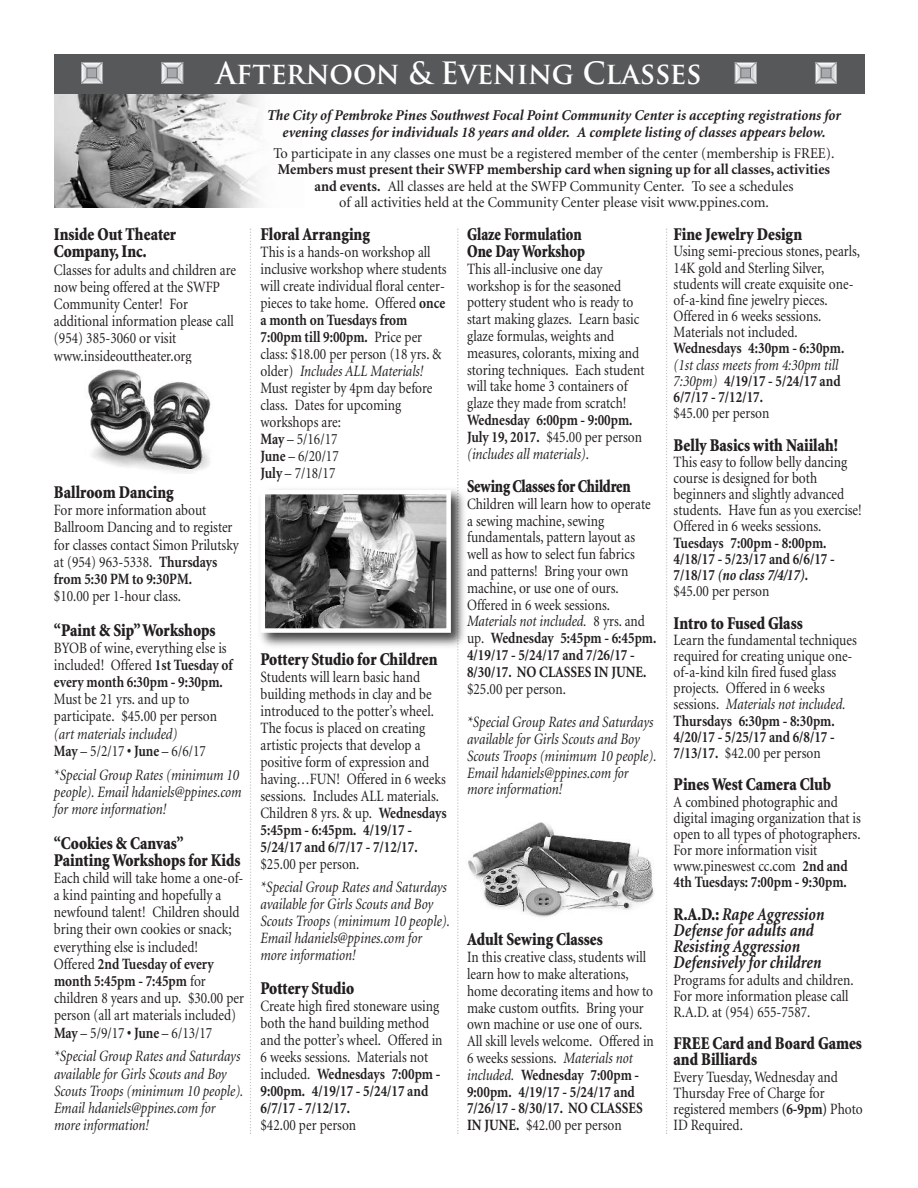
<style>
.page{position:relative;width:918px;height:1188px;background:#fff}
.page>*{position:absolute;margin:0;border:0;box-sizing:border-box;transform-origin:0 0}
.t1{font:700 30px "Trajan Pro";color:#fff;scale:.95 1}
.t2{font:900 18px/17.2px "Minion";color:#231f20;scale:.85 1}
.t3{font:italic 700 18px/16.2px "Minion";color:#231f20;scale:.85 1}
.t4{font:900 18px/16.8px "Minion";color:#231f20;scale:.8 1}
.t5{font:15.75px/17px "Minion";color:#231f20;scale:.85 1}
.t6{font:italic 15.75px/17.2px "Minion";color:#231f20;scale:.85 1}
.t7{font:700 15.75px/16.2px "Minion";color:#231f20;scale:.85 1}
.t8{font:15px/16.5px "Minion";color:#231f20;text-align:center;scale:.95 1}
.t9{font:italic 700 15px/16.5px "Minion";color:#231f20;text-align:center;scale:.95 1}
.s1{font-weight:700}
.s2{font-weight:700;font-style:normal}
.s3{font-style:normal}
.s4{font-style:italic}
.s5{font-weight:400}
.s6{font-weight:400;font-style:italic}
.s7{font-weight:900;font-style:normal}
</style>
<div class="page">
<img style="left:54px;top:93px;width:251px;height:114px">
<div style="left:54px;top:54px;width:810px;height:39px;background:#57585a"></div>
<svg style="left:734px;top:62px;width:23px;height:22px"></svg>
<svg style="left:815px;top:62px;width:22px;height:22px"></svg>
<svg style="left:81px;top:62px;width:22px;height:22px"></svg>
<svg style="left:161px;top:62px;width:23px;height:22px"></svg>
<svg style="left:250px;top:229px;width:1px;height:905px"></svg>
<svg style="left:457px;top:229px;width:2px;height:905px"></svg>
<svg style="left:666px;top:229px;width:1px;height:905px"></svg>
<img style="left:260px;top:484px;width:205px;height:168px">
<img style="left:266px;top:495px;width:180px;height:133px">
<div style="left:261px;top:490px;width:190px;height:143px;border:4px solid #fff"></div>
<img style="left:88px;top:369px;width:123px;height:104px">
<img style="left:468px;top:822px;width:186px;height:95px">
<h1 class="t1" style="left:216px;top:56px;width:512px">Afternoon &amp; Evening Classes</h1>
<p class="t2" style="left:54px;top:227px;width:145px">Inside Out Theater<br>Company, Inc.</p>
<p class="t5" style="left:54px;top:262px;width:216px">Classes for adults and children are now being offered at the SWFP<br>Community Center! For additional information please call (954) 385-3060 or visit www.insideouttheater.org</p>
<p class="t2" style="left:54px;top:485px;width:142px">Ballroom Dancing</p>
<p class="t5" style="left:54px;top:503px;width:219px">For more information about<br>Ballroom Dancing and to register for classes contact Simon Prilutsky at (954) 963-5338. <span class="s1">Thursdays from 5:30 PM to 9:30PM.</span></p>
<p class="t5" style="left:54px;top:589px;width:151px">$10.00 per 1-hour class.</p>
<p class="t2" style="left:54px;top:622px;width:192px">“Paint &amp; Sip”Workshops</p>
<p class="t5" style="left:54px;top:640px;width:212px">BYOB of wine, everything else is included! Offered <span class="s1">1st Tuesday of every month 6:30pm - 9:30pm.</span></p>
<p class="t5" style="left:54px;top:692px;width:193px">Must be 21 yrs. and up to participate. $45.00 per person</p>
<p class="t6" style="left:54px;top:726px;width:180px">(art materials included)<br><span class="s2">May</span> <span class="s3">– 5/2/17</span> <span class="s2">• June</span> <span class="s3">– 6/6/17</span></p>
<p class="t6" style="left:54px;top:767px;width:222px">*Special Group Rates (minimum 10 people). Email hdaniels@ppines.com for more information!</p>
<p class="t2" style="left:54px;top:835px;width:221px">“Cookies &amp; Canvas”<br>Painting Workshops for Kids</p>
<p class="t5" style="left:54px;top:870px;width:225px">Each child will take home a one-of&shy;a kind painting and hopefully a newfound talent! Children should bring their own cookies or snack; everything else is included!<br>Offered <span class="s1">2nd Tuesday of every month 5:45pm - 7:45pm</span> for children 8 years and up. $30.00 per person (all art materials included)<br><span class="s1">May</span> – 5/9/17 <span class="s1">• June</span> – 6/13/17</p>
<p class="t6" style="left:54px;top:1049px;width:224px">*Special Group Rates and Saturdays available for Girls Scouts and Boy<br>Scouts Troops (minimum 10 people).<br>Email hdaniels@ppines.com for more information!</p>
<p class="t9" style="left:267px;top:108px;width:606px">The City of Pembroke Pines Southwest Focal Point Community Center is accepting registrations for evening classes for individuals 18 years and older. A complete listing of classes appears below.</p>
<p class="t8" style="left:274px;top:146px;width:592px">To participate in any classes one must be a registered member of the center (membership is FREE).</p>
<p class="t8" style="left:278px;top:162px;width:583px"><span class="s1">Members must present their SWFP membership card when signing up for all classes, activities and events.</span> All classes are held at the SWFP Community Center. To see a schedules<br>of all activities held at the Community Center please visit www.ppines.com.</p>
<p class="t2" style="left:261px;top:227px;width:130px">Floral Arranging</p>
<p class="t5" style="left:261px;top:245px;width:221px">This is a hands-on workshop all inclusive workshop where students will create individual floral center&shy;pieces to take home. Offered <span class="s1">once a month on Tuesdays from<br>7:00pm till 9:00pm.</span> Price per class: $18.00 per person (18 yrs. &amp; older) <span class="s4">Includes ALL Materials!<br></span>Must register by 4pm day before class. Dates for upcoming workshops are:<br><span class="s1">May</span> – 5/16/17<br><span class="s1">June</span> – 6/20/17<br><span class="s1">July</span> – 7/18/17</p>
<p class="t2" style="left:261px;top:652px;width:210px">Pottery Studio for Children</p>
<p class="t5" style="left:261px;top:670px;width:221px">Students will learn basic hand building methods in clay and be introduced to the potter’s wheel.<br>The focus is placed on creating artistic projects that develop a positive form of expression and having…FUN! Offered in 6 weeks sessions. Includes ALL materials.<br>Children 8 yrs. &amp; up. <span class="s1">Wednesdays<br>5:45pm - 6:45pm. 4/19/17 -<br>5/24/17 and 6/7/17 - 7/12/17.</span></p>
<p class="t5" style="left:261px;top:857px;width:118px">$25.00 per person.</p>
<p class="t6" style="left:261px;top:880px;width:224px">*Special Group Rates and Saturdays available for Girls Scouts and Boy<br>Scouts Troops (minimum 10 people).<br>Email hdaniels@ppines.com for more information!</p>
<p class="t2" style="left:261px;top:981px;width:112px">Pottery Studio</p>
<p class="t5" style="left:261px;top:999px;width:216px">Create high fired stoneware using both the hand building method and the potter’s wheel. Offered in<br>6 weeks sessions. Materials not included. <span class="s1">Wednesdays 7:00pm -<br>9:00pm. 4/19/17 - 5/24/17 and<br>6/7/17 - 7/12/17.</span></p>
<p class="t5" style="left:261px;top:1118px;width:114px">$42.00 per person</p>
<p class="t4" style="left:467px;top:227px;width:149px">Glaze Formulation<br>One Day Workshop</p>
<p class="t5" style="left:467px;top:262px;width:210px">This all-inclusive one day workshop is for the seasoned pottery student who is ready to start making glazes. Learn basic glaze formulas, weights and measures, colorants, mixing and storing techniques. Each student will take home 3 containers of glaze they made from scratch!</p>
<p class="t7" style="left:467px;top:413px;width:207px;line-height:16.8px">Wednesday 6:00pm - 9:00pm.<br>July 19, 2017. <span class="s5">$45.00 per person </span><span class="s6">(includes all materials)</span><span class="s5">.</span></p>
<p class="t4" style="left:467px;top:479px;width:206px">Sewing Classes for Children</p>
<p class="t5" style="left:467px;top:497px;width:224px">Children will learn how to operate a sewing machine, sewing fundamentals, pattern layout as well as how to select fun fabrics and patterns! Bring your own machine, or use one of ours.<br>Offered in 6 week sessions.<br><span class="s4">Materials not included.</span> 8 yrs. and up. <span class="s1">Wednesday 5:45pm - 6:45pm.<br>4/19/17 - 5/24/17 and 7/26/17 -<br>8/30/17. NO CLASSES IN JUNE.</span></p>
<p class="t5" style="left:467px;top:681px;width:118px">$25.00 per person.</p>
<p class="t6" style="left:467px;top:715px;width:224px;line-height:16.8px">*Special Group Rates and Saturdays available for Girls Scouts and Boy<br>Scouts Troops (minimum 10 people).<br>Email hdaniels@ppines.com for more information!</p>
<p class="t2" style="left:467px;top:932px;width:161px">Adult Sewing Classes</p>
<p class="t5" style="left:467px;top:950px;width:221px">In this creative class, students will learn how to make alterations, home decorating items and how to make custom outfits. Bring your own machine or use one of ours.<br>All skill levels welcome. Offered in<br>6 weeks sessions. <span class="s4">Materials not included.</span> <span class="s1">Wednesday 7:00pm -<br>9:00pm. 4/19/17 - 5/24/17 and<br>7/26/17 - 8/30/17. NO CLASSES<br>IN JUNE.</span> $42.00 per person</p>
<p class="t2" style="left:674px;top:227px;width:153px">Fine Jewelry Design</p>
<p class="t5" style="left:674px;top:245px;width:221px;line-height:16.2px">Using semi-precious stones, pearls,<br>14K gold and Sterling Silver, students will create exquisite one&shy;of-a-kind fine jewelry pieces.<br>Offered in 6 weeks sessions.<br>Materials not included.</p>
<p class="t7" style="left:674px;top:342px;width:202px">Wednesdays 4:30pm - 6:30pm.</p>
<p class="t6" style="left:674px;top:358px;width:198px;line-height:16.2px">(1st class meets from 4:30pm till<br>7:30pm) <span class="s2">4/19/17 - 5/24/17 and<br>6/7/17 - 7/12/17.</span></p>
<p class="t5" style="left:674px;top:406px;width:114px">$45.00 per person</p>
<p class="t2" style="left:674px;top:437px;width:195px">Belly Basics with Naiilah!</p>
<p class="t5" style="left:674px;top:455px;width:223px;line-height:16.2px">This easy to follow belly dancing course is designed for both beginners and slightly advanced students. Have fun as you exercise!<br>Offered in 6 weeks sessions.</p>
<p class="t7" style="left:674px;top:536px;width:191px">Tuesdays 7:00pm - 8:00pm.<br>4/18/17 - 5/23/17 and 6/6/17 -<br>7/18/17 <span class="s4">(no class 7/4/17)</span>. <span class="s5">$45.00 per person</span></p>
<p class="t2" style="left:674px;top:615px;width:153px">Intro to Fused Glass</p>
<p class="t5" style="left:674px;top:633px;width:217px;line-height:16.2px">Learn the fundamental techniques required for creating unique one&shy;of-a-kind kiln fired fused glass projects. Offered in 6 weeks sessions. <span class="s4">Materials not included.<br></span><span class="s1">Thursdays 6:30pm - 8:30pm.<br>4/20/17 - 5/25/17 and 6/8/17 -<br>7/13/17.</span> $42.00 per person</p>
<p class="t2" style="left:674px;top:777px;width:187px">Pines West Camera Club</p>
<p class="t5" style="left:674px;top:795px;width:222px;line-height:16.2px">A combined photographic and digital imaging organization that is open to all types of photographers.<br>For more information visit www.pineswest cc.com <span class="s1">2nd and<br>4th Tuesdays: 7:00pm - 9:30pm.</span></p>
<p class="t3" style="left:674px;top:907px;width:179px"><span class="s7">R.A.D.:</span> Rape Aggression<br>Defense for adults and<br>Resisting Aggression<br>Defensively for children</p>
<p class="t5" style="left:674px;top:973px;width:213px;line-height:16.2px">Programs for adults and children.<br>For more information please call<br>R.A.D. at (954) 655-7587.</p>
<p class="t2" style="left:674px;top:1037px;width:223px;line-height:16.2px">FREE Card and Board Games and Billiards</p>
<p class="t5" style="left:674px;top:1070px;width:224px;line-height:16.2px">Every Tuesday, Wednesday and<br>Thursday Free of Charge for registered members <span class="s1">(6-9pm)</span> Photo<br>ID Required.</p>
</div>
